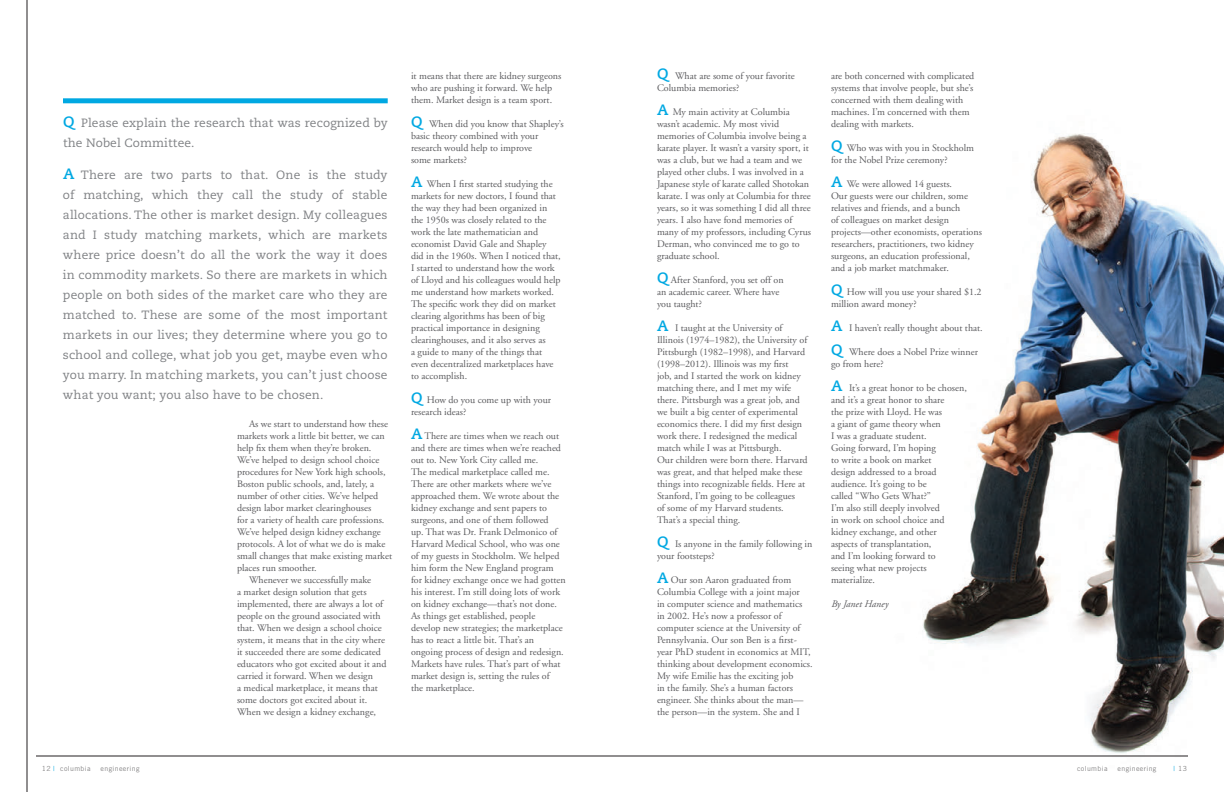
<style>
.page{position:relative;width:1224px;height:792px;background:#fff}
.page>*{position:absolute;margin:0;border:0;box-sizing:border-box;transform-origin:0 0}
.t1{font:12px/20px "Caecilia";letter-spacing:.01em;color:#808285}
.t2{font:10px/12px "Adobe Garamond";color:#5a5a5d}
.t3{font:italic 10px "Adobe Garamond";color:#5a5a5d}
.t4{font:7px "Trade Gothic";letter-spacing:.05em;color:#838283}
.s1{font-weight:700;font-size:15px;color:#00a8e2}
.s2{font-family:"Caecilia";font-weight:700;font-size:15px;color:#00a8e2}
.s3{color:#00a8e2}
</style>
<div class="page">
<img style="left:839px;top:133px;width:385px;height:623px">
<hr style="left:36px;top:756px;width:1152px;height:1px;background:#231f20">
<div style="left:63px;top:98px;width:325px;height:5px;background:#00a8e2"></div>
<hr style="left:27px;top:0;width:1px;height:792px;background:#231f20">
<p class="t1" style="left:63px;top:113px;width:326px"><span class="s1">Q</span> Please explain the research that was recognized by the Nobel Committee.</p>
<p class="t1" style="left:63px;top:165px;width:326px;text-align:justify"><span class="s1">A</span> There are two parts to that. One is the study of matching, which they call the study of stable allocations. The other is market design. My colleagues and I study matching markets, which are markets where price doesn’t do all the work the way it does in commodity markets. So there are markets in which people on both sides of the market care who they are matched to. These are some of the most important markets in our lives; they determine where you go to school and college, what job you get, maybe even who you marry. In matching markets, you can’t just choose what you want; you also have to be chosen.</p>
<p class="t2" style="left:249px;top:418px;width:140px">As we start to understand how these</p>
<p class="t2" style="left:237px;top:430px;width:149px">markets work a little bit better, we can</p>
<p class="t2" style="left:237px;top:442px;width:136px">help fix them when they’re broken.</p>
<p class="t2" style="left:237px;top:454px;width:144px">We’ve helped to design school choice</p>
<p class="t2" style="left:237px;top:466px;width:150px">procedures for New York high schools,</p>
<p class="t2" style="left:237px;top:478px;width:139px">Boston public schools, and, lately, a</p>
<p class="t2" style="left:237px;top:490px;width:143px">number of other cities. We’ve helped</p>
<p class="t2" style="left:237px;top:502px;width:136px">design labor market clearinghouses</p>
<p class="t2" style="left:237px;top:514px;width:149px">for a variety of health care professions.</p>
<p class="t2" style="left:237px;top:526px;width:145px">We’ve helped design kidney exchange</p>
<p class="t2" style="left:237px;top:538px;width:150px">protocols. A lot of what we do is make</p>
<p class="t2" style="left:237px;top:550px;width:157px">small changes that make existing market</p>
<p class="t2" style="left:237px;top:562px;width:81px">places run smoother.</p>
<p class="t2" style="left:249px;top:574px;width:124px">Whenever we successfully make</p>
<p class="t2" style="left:237px;top:586px;width:131px">a market design solution that gets</p>
<p class="t2" style="left:237px;top:598px;width:148px">implemented, there are always a lot of</p>
<p class="t2" style="left:237px;top:610px;width:145px">people on the ground associated with</p>
<p class="t2" style="left:237px;top:622px;width:146px">that. When we design a school choice</p>
<p class="t2" style="left:237px;top:634px;width:149px">system, it means that in the city where</p>
<p class="t2" style="left:237px;top:646px;width:145px">it succeeded there are some dedicated</p>
<p class="t2" style="left:237px;top:658px;width:151px">educators who got excited about it and</p>
<p class="t2" style="left:237px;top:670px;width:137px">carried it forward. When we design</p>
<p class="t2" style="left:237px;top:682px;width:142px">a medical marketplace, it means that</p>
<p class="t2" style="left:237px;top:694px;width:132px">some doctors got excited about it.</p>
<p class="t2" style="left:237px;top:706px;width:141px">When we design a kidney exchange,</p>
<p class="t2" style="left:411px;top:70px;width:152px">it means that there are kidney surgeons who are pushing it forward. We help them. Market design is a team sport.</p>
<p class="t2" style="left:411px;top:118px;width:154px"><span class="s2">Q</span> When did you know that Shapley’s basic theory combined with your research would help to improve<br>some markets?</p>
<p class="t2" style="left:411px;top:178px;width:151px"><span class="s2">A</span> When I first started studying the markets for new doctors, I found that the way they had been organized in the 1950s was closely related to the work the late mathematician and economist David Gale and Shapley did in the 1960s. When I noticed that, I started to understand how the work of Lloyd and his colleagues would help me understand how markets worked.<br>The specific work they did on market clearing algorithms has been of big practical importance in designing clearinghouses, and it also serves as<br>a guide to many of the things that even decentralized marketplaces have to accomplish.</p>
<p class="t2" style="left:411px;top:394px;width:142px"><span class="s2">Q</span> How do you come up with your research ideas?</p>
<p class="t2" style="left:411px;top:430px;width:156px"><span class="s2">A</span> There are times when we reach out and there are times when we’re reached out to. New York City called me.<br>The medical marketplace called me.<br>There are other markets where we’ve approached them. We wrote about the kidney exchange and sent papers to surgeons, and one of them followed<br>up. That was Dr. Frank Delmonico of Harvard Medical School, who was one of my guests in Stockholm. We helped him form the New England program for kidney exchange once we had gotten his interest. I’m still doing lots of work on kidney exchange—that’s not done.<br>As things get established, people develop new strategies; the marketplace has to react a little bit. That’s an ongoing process of design and redesign.<br>Markets have rules. That’s part of what market design is, setting the rules of<br>the marketplace.</p>
<p class="t4" style="left:42px;top:765px;width:50px">12 <span class="s3">|</span> columbia</p>
<p class="t4" style="left:101px;top:765px;width:40px">engineering</p>
<p class="t2" style="left:657px;top:70px;width:139px"><span class="s2">Q</span> What are some of your favorite<br>Columbia memories?</p>
<p class="t2" style="left:657px;top:106px;width:156px"><span class="s2">A</span> My main activity at Columbia wasn’t academic. My most vivid memories of Columbia involve being a karate player. It wasn’t a varsity sport, it was a club, but we had a team and we played other clubs. I was involved in a Japanese style of karate called Shotokan karate. I was only at Columbia for three years, so it was something I did all three years. I also have fond memories of many of my professors, including Cyrus Derman, who convinced me to go to graduate school.</p>
<p class="t2" style="left:657px;top:274px;width:128px"><span class="s2">Q</span> After Stanford, you set off on an academic career. Where have you taught?</p>
<p class="t2" style="left:657px;top:322px;width:152px"><span class="s2">A</span> I taught at the University of Illinois (1974–1982), the University of Pittsburgh (1982–1998), and Harvard (1998–2012). Illinois was my first<br>job, and I started the work on kidney matching there, and I met my wife there. Pittsburgh was a great job, and we built a big center of experimental economics there. I did my first design work there. I redesigned the medical match while I was at Pittsburgh.<br>Our children were born there. Harvard was great, and that helped make these things into recognizable fields. Here at Stanford, I’m going to be colleagues<br>of some of my Harvard students.<br>That’s a special thing.</p>
<p class="t2" style="left:657px;top:538px;width:157px"><span class="s2">Q</span> Is anyone in the family following in your footsteps?</p>
<p class="t2" style="left:657px;top:574px;width:157px"><span class="s2">A</span> Our son Aaron graduated from Columbia College with a joint major<br>in computer science and mathematics<br>in 2002. He’s now a professor of computer science at the University of Pennsylvania. Our son Ben is a first&shy;year PhD student in economics at MIT, thinking about development economics.<br>My wife Emilie has the exciting job<br>in the family. She’s a human factors engineer. She thinks about the man— the person—in the system. She and I</p>
<p class="t2" style="left:831px;top:70px;width:145px">are both concerned with complicated systems that involve people, but she’s concerned with them dealing with machines. I’m concerned with them dealing with markets.</p>
<p class="t2" style="left:831px;top:142px;width:145px"><span class="s2">Q</span> Who was with you in Stockholm for the Nobel Prize ceremony?</p>
<p class="t2" style="left:831px;top:178px;width:152px"><span class="s2">A</span> We were allowed 14 guests.<br>Our guests were our children, some relatives and friends, and a bunch<br>of colleagues on market design projects—other economists, operations researchers, practitioners, two kidney surgeons, an education professional, and a job market matchmaker.</p>
<p class="t2" style="left:831px;top:286px;width:152px"><span class="s2">Q</span> How will you use your shared $1.2 million award money?</p>
<p class="t2" style="left:831px;top:322px;width:153px"><span class="s2">A</span> I haven’t really thought about that.</p>
<p class="t2" style="left:831px;top:346px;width:149px"><span class="s2">Q</span> Where does a Nobel Prize winner go from here?</p>
<p class="t2" style="left:831px;top:382px;width:137px"><span class="s2">A</span> It’s a great honor to be chosen, and it’s a great honor to share<br>the prize with Lloyd. He was<br>a giant of game theory when<br>I was a graduate student.<br>Going forward, I’m hoping<br>to write a book on market<br>design addressed to a broad audience. It’s going to be<br>called “Who Gets What?”<br>I’m also still deeply involved<br>in work on school choice and kidney exchange, and other<br>aspects of transplantation,<br>and I’m looking forward to<br>seeing what new projects materialize.</p>
<p class="t3" style="left:831px;top:599px;width:59px">By Janet Haney</p>
<p class="t4" style="left:1077px;top:765px;width:32px">columbia</p>
<p class="t4" style="left:1118px;top:765px;width:40px">engineering</p>
<p class="t4" style="left:1173px;top:765px;width:15px"><span class="s3">|</span> 13</p>
</div>
